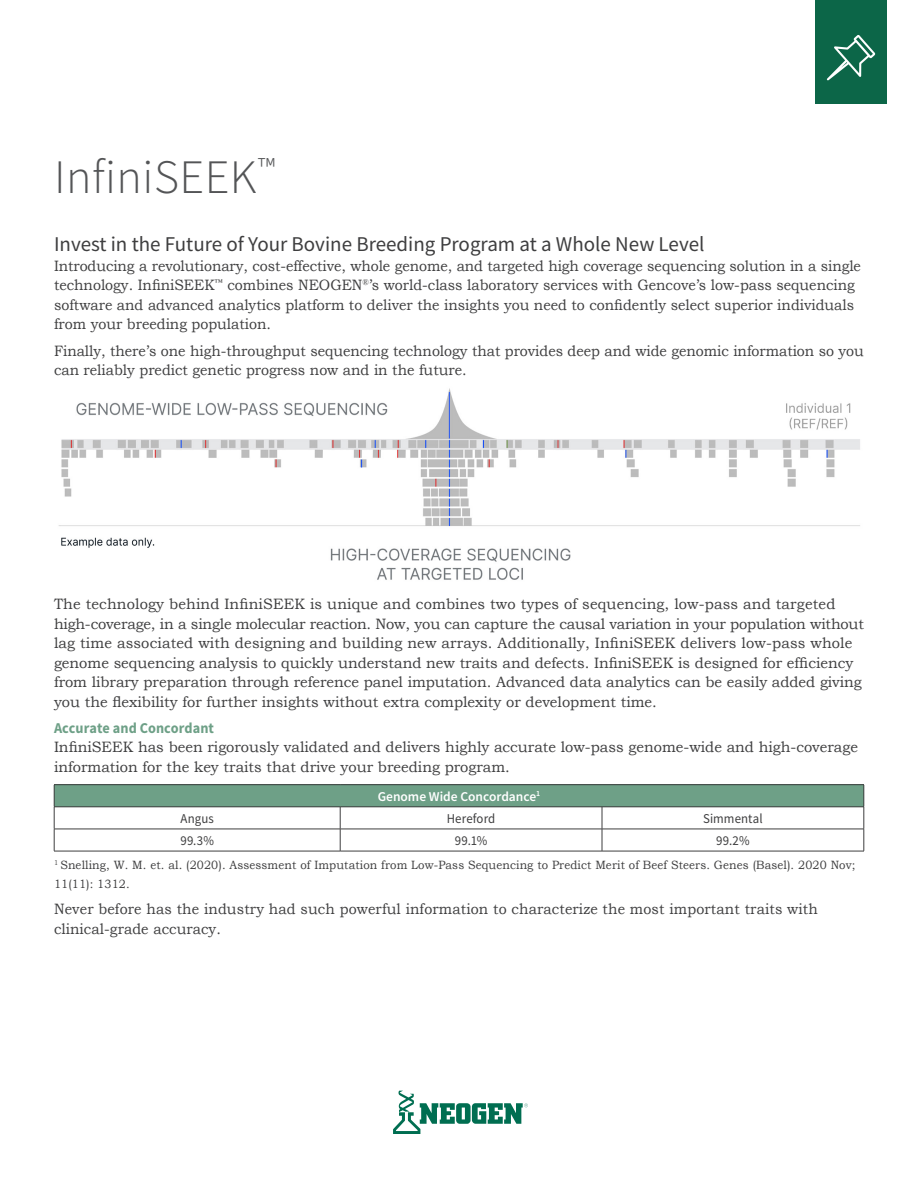
<style>
.page{position:relative;width:918px;height:1188px;background:#fff}
.page>*{position:absolute;margin:0;border:0;box-sizing:border-box;transform-origin:0 0}
.t1{font:300 48px "Source Sans Pro";letter-spacing:.01em;color:#545557}
.Subhead_1{font:21px "Source Sans Pro";color:#3e3e3f}
.Numbered_Body_Copy{font:15px/19.5px "Bookman Old Style";color:#3e3e3f}
.Subhead_1-2{font:15px/19.5px "Bookman Old Style";color:#3e3e3f;scale:.95 1}
.Subhead_2{font:15px/19.5px "Bookman Old Style";letter-spacing:.01em;color:#3e3e3f;scale:.95 1}
.Subhead_2-2{font:700 15px "Source Sans Pro";letter-spacing:.005em;color:#6ea087;scale:.95 1}
.Table_Copy{font:13.5px "Source Sans Pro";letter-spacing:.01em;color:#3e3e3f;scale:.95 1}
.Table_Titles{font:600 13.5px "Source Sans Pro";color:#fff}
.Subhead_2-3{font:12px/19.5px "Bookman Old Style";letter-spacing:.01em;color:#3e3e3f;scale:.95 1}
</style>
<div class="page">
<div style="left:815px;top:0;width:72px;height:104px;background:#0c6648"></div>
<svg style="left:827px;top:35px;width:48px;height:46px"></svg>
<svg style="left:393px;top:1091px;width:135px;height:43px"></svg>
<div style="left:54px;top:785px;width:810px;height:22px;background:#6ea087"></div>
<hr style="left:54px;top:784px;width:286px;height:1px;background:#3e3e3f">
<hr style="left:340px;top:784px;width:262px;height:1px;background:#3e3e3f">
<hr style="left:602px;top:784px;width:262px;height:1px;background:#3e3e3f">
<hr style="left:54px;top:807px;width:286px;height:1px;background:#3e3e3f">
<hr style="left:340px;top:807px;width:262px;height:1px;background:#3e3e3f">
<hr style="left:602px;top:807px;width:262px;height:1px;background:#3e3e3f">
<hr style="left:54px;top:829px;width:286px;height:1px;background:#3e3e3f">
<svg style="left:54px;top:785px;width:1px;height:66px"></svg>
<hr style="left:340px;top:829px;width:262px;height:1px;background:#3e3e3f">
<svg style="left:340px;top:807px;width:1px;height:44px"></svg>
<hr style="left:602px;top:829px;width:262px;height:1px;background:#3e3e3f">
<svg style="left:602px;top:807px;width:1px;height:44px"></svg>
<svg style="left:864px;top:785px;width:1px;height:66px"></svg>
<hr style="left:54px;top:851px;width:286px;height:1px;background:#3e3e3f">
<hr style="left:340px;top:851px;width:262px;height:1px;background:#3e3e3f">
<hr style="left:602px;top:851px;width:262px;height:1px;background:#3e3e3f">
<img style="left:58px;top:388px;width:802px;height:192px">
<p class="t1" style="left:54px;top:148px;width:223px">InfiniSEEK<sup>™</sup></p>
<p class="Subhead_1" style="left:54px;top:231px;width:652px">Invest in the Future of Your Bovine Breeding Program at a Whole New Level</p>
<p class="Subhead_1-2" style="left:54px;top:256px;width:851px">Introducing a revolutionary, cost-effective, whole genome, and targeted high coverage sequencing solution in a single technology. InfiniSEEK<sup>™</sup> combines NEOGEN<sup>®</sup>’s world-class laboratory services with Gencove’s low-pass sequencing software and advanced analytics platform to deliver the insights you need to confidently select superior individuals from your breeding population.</p>
<p class="Subhead_1-2" style="left:54px;top:341px;width:854px">Finally, there’s one high-throughput sequencing technology that provides deep and wide genomic information so you can reliably predict genetic progress now and in the future.</p>
<p class="Numbered_Body_Copy" style="left:54px;top:594px;width:783px">The technology behind InfiniSEEK is unique and combines two types of sequencing, low-pass and targeted</p>
<p class="Numbered_Body_Copy" style="left:54px;top:614px;width:812px">high-coverage, in a single molecular reaction. Now, you can capture the causal variation in your population without lag time associated with designing and building new arrays. Additionally, InfiniSEEK delivers low-pass whole genome sequencing analysis to quickly understand new traits and defects. InfiniSEEK is designed for efficiency from library preparation through reference panel imputation. Advanced data analytics can be easily added giving you the flexibility for further insights without extra complexity or development time.</p>
<p class="Subhead_2-2" style="left:54px;top:718px;width:170px">Accurate and Concordant</p>
<p class="Numbered_Body_Copy" style="left:54px;top:737px;width:806px">InfiniSEEK has been rigorously validated and delivers highly accurate low-pass genome-wide and high-coverage information for the key traits that drive your breeding program.</p>
<p class="Table_Titles" style="left:378px;top:787px;width:164px">Genome Wide Concordance<sup>1</sup></p>
<p class="Table_Copy" style="left:181px;top:810px;width:37px">Angus</p>
<p class="Table_Copy" style="left:447px;top:810px;width:53px">Hereford</p>
<p class="Table_Copy" style="left:703px;top:810px;width:64px">Simmental</p>
<p class="Table_Copy" style="left:180px;top:832px;width:37px">99.3%</p>
<p class="Table_Copy" style="left:455px;top:832px;width:36px">99.1%</p>
<p class="Table_Copy" style="left:716px;top:832px;width:37px">99.2%</p>
<p class="Subhead_2-3" style="left:54px;top:855px;width:845px"><sup>1</sup> Snelling, W. M. et. al. (2020). Assessment of Imputation from Low-Pass Sequencing to Predict Merit of Beef Steers. Genes (Basel). 2020 Nov;<br>11(11): 1312.</p>
<p class="Subhead_2" style="left:54px;top:899px;width:806px">Never before has the industry had such powerful information to characterize the most important traits with clinical-grade accuracy.</p>
</div>
